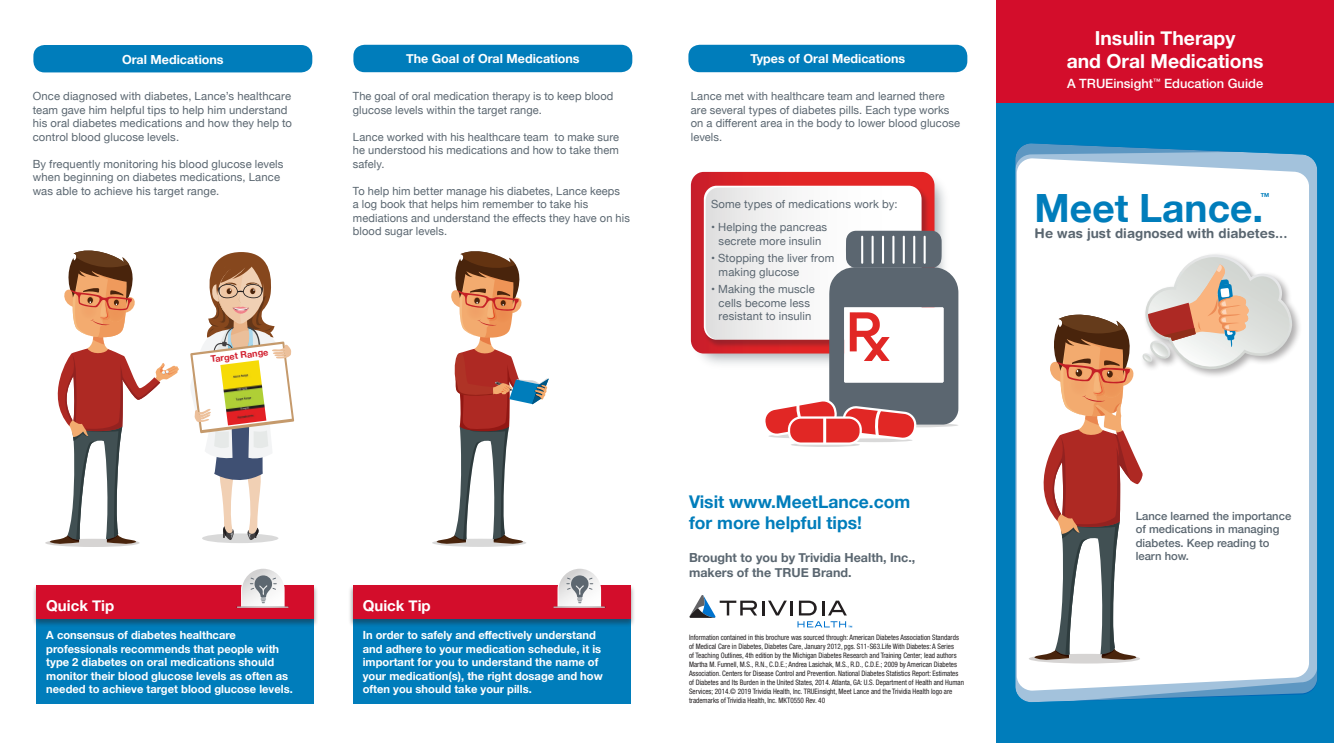
<style>
.page{position:relative;width:1334px;height:743px;background:#fff}
.page>*{position:absolute;margin:0;border:0;box-sizing:border-box;transform-origin:0 0}
.t1{font:700 38.88px "Helvetica Neue";color:#007dbb}
.t2{font:700 19.38px/23.1px "Helvetica Neue";color:#fff;text-align:center}
.t3{font:700 17.5px/21px "Helvetica Neue";color:#007dbb}
.t4{font:700 15px "Helvetica Neue";color:#fff}
.t5{font:700 13.38px "Helvetica Rounded";color:#5a6670}
.t6{font:500 12.88px "Helvetica Neue LT";color:#fff}
.t7{font:700 12.5px "Helvetica Neue";color:#fff}
.t8{font:700 12.5px/15px "Helvetica Neue";color:#5a6670}
.t9{font:11.25px/13.5px "Helvetica Neue";letter-spacing:.01em;color:#5a6670}
.t10{font:700 11.25px/13.5px "Helvetica Neue";color:#fff}
.t11{font:500 11.25px/13.5px "Helvetica Neue";color:#5a6670}
.t12{font:700 9.12px "Helvetica Neue";color:#d2202f}
.t13{font:condensed 7.5px/9px "Helvetica Neue";color:#231f20;scale:.95 1}
.t14{font:700 5.62px "Helvetica Neue";color:#007dbb}
</style>
<div class="page">
<img style="left:690px;top:171px;width:250px;height:188px">
<div style="left:688px;top:45px;width:279px;height:27px;background:#007dbb;border-radius:11px"></div>
<svg style="left:689px;top:595px;width:68px;height:23px"></svg>
<hr style="left:761px;top:600px;width:3px;height:15px;background:#231f20">
<svg style="left:768px;top:600px;width:24px;height:15px"></svg>
<svg style="left:798px;top:600px;width:18px;height:15px"></svg>
<hr style="left:821px;top:600px;width:3px;height:15px;background:#231f20">
<svg style="left:828px;top:600px;width:18px;height:15px"></svg>
<svg style="left:797px;top:621px;width:55px;height:6px"></svg>
<div style="left:33px;top:45px;width:279px;height:27px;background:#007dbb;border-radius:11px"></div>
<svg style="left:996px;top:102px;width:337px;height:640px"></svg>
<div style="left:996px;top:0;width:337px;height:102px;background:#d30d2b"></div>
<div style="left:353px;top:45px;width:279px;height:27px;background:#007dbb;border-radius:11px"></div>
<div style="left:37px;top:586px;width:277px;height:117px;background:#007dbb"></div>
<div style="left:32px;top:584px;width:287px;height:43px;background:#231f20;opacity:.44"></div>
<div style="left:37px;top:585px;width:277px;height:33px;background:#d30d2b"></div>
<img style="left:236px;top:597px;width:53px;height:11px">
<hr style="left:237px;top:606px;width:51px;height:1px;background:#fff">
<svg style="left:241px;top:568px;width:43px;height:39px"></svg>
<div style="left:353px;top:586px;width:277px;height:117px;background:#007dbb"></div>
<div style="left:348px;top:584px;width:287px;height:43px;background:#231f20;opacity:.44"></div>
<div style="left:353px;top:585px;width:277px;height:33px;background:#d30d2b"></div>
<img style="left:553px;top:597px;width:53px;height:11px">
<hr style="left:553px;top:606px;width:51px;height:1px;background:#fff">
<svg style="left:557px;top:568px;width:44px;height:39px"></svg>
<div style="left:1140px;top:252px;width:161px;height:127px;background:#231f20;opacity:.36"></div>
<svg style="left:1025px;top:254px;width:267px;height:409px"></svg>
<svg style="left:432px;top:538px;width:94px;height:9px"></svg>
<svg style="left:436px;top:251px;width:112px;height:294px"></svg>
<svg style="left:190px;top:252px;width:104px;height:291px"></svg>
<img style="left:220px;top:360px;width:46px;height:65px">
<svg style="left:45px;top:250px;width:134px;height:297px"></svg>
<svg style="left:790px;top:442px;width:69px;height:5px"></svg>
<svg style="left:705px;top:186px;width:253px;height:256px"></svg>
<div style="left:789px;top:417px;width:71px;height:26px;background:#e12725;border-radius:12px"></div>
<div style="left:787px;top:416px;width:74px;height:28px;border:2px solid #fff;border-radius:12px"></div>
<hr style="left:823px;top:417px;width:3px;height:26px;background:#fff">
<hr style="left:861px;top:237px;width:2px;height:26px;background:#fff">
<hr style="left:871px;top:237px;width:2px;height:26px;background:#fff">
<hr style="left:881px;top:237px;width:2px;height:26px;background:#fff">
<hr style="left:923px;top:237px;width:2px;height:26px;background:#fff">
<hr style="left:913px;top:237px;width:2px;height:26px;background:#fff">
<hr style="left:902px;top:237px;width:2px;height:26px;background:#fff">
<hr style="left:892px;top:237px;width:2px;height:26px;background:#fff">
<p class="t7" style="left:122px;top:49px;width:103px">Oral Medications</p>
<p class="t9" style="left:33px;top:90px;width:261px">Once diagnosed with diabetes, Lance’s healthcare team gave him helpful tips to help him understand his oral diabetes medications and how they help to control blood glucose levels.</p>
<p class="t9" style="left:33px;top:158px;width:252px">By frequently monitoring his blood glucose levels when beginning on diabetes medications, Lance was able to achieve his target range.</p>
<p class="t7" style="left:406px;top:49px;width:175px">The Goal of Oral Medications</p>
<p class="t9" style="left:353px;top:90px;width:262px">The goal of oral medication therapy is to keep blood glucose levels within the target range.</p>
<p class="t9" style="left:353px;top:131px;width:268px;text-align:justify">Lance worked with his healthcare team to make sure he understood his medications and how to take them safely.</p>
<p class="t9" style="left:353px;top:185px;width:278px">To help him better manage his diabetes, Lance keeps<br>a log book that helps him remember to take his mediations and understand the effects they have on his blood sugar levels.</p>
<p class="t7" style="left:750px;top:49px;width:156px">Types of Oral Medications</p>
<p class="t9" style="left:690px;top:90px;width:271px">Lance met with healthcare team and learned there are several types of diabetes pills. Each type works on a different area in the body to lower blood glucose levels.</p>
<p class="t9" style="left:711px;top:197px;width:188px">Some types of medications work by:</p>
<p class="t9" style="left:711px;top:221px;width:118px;text-align:center">• Helping the pancreas secrete more insulin</p>
<p class="t9" style="left:718px;top:252px;width:117px;text-indent:-8px">• Stopping the liver from making glucose</p>
<p class="t9" style="left:711px;top:283px;width:105px;text-align:center">• Making the muscle cells become less resistant to insulin</p>
<h2 class="t2" style="left:1066px;top:27px;width:198px">Insulin Therapy<br>and Oral Medications</h2>
<p class="t6" style="left:1066px;top:76px;width:197px">A TRUEinsight<sup>™</sup> Education Guide</p>
<p class="t14" style="left:1260px;top:190px;width:10px">TM</p>
<h1 class="t1" style="left:1034px;top:178px;width:230px">Meet Lance.</h1>
<p class="t5" style="left:1034px;top:225px;width:254px">He was just diagnosed with diabetes...</p>
<p class="t12" style="left:210px;top:353px;width:60px;rotate:-7deg">Target Range</p>
<h3 class="t3" style="left:689px;top:492px;width:223px">Visit www.MeetLance.com for more helpful tips!</h3>
<p class="t8" style="left:689px;top:550px;width:228px">Brought to you by Trividia Health, Inc., makers of the TRUE Brand.</p>
<p class="t11" style="left:1135px;top:508px;width:157px">Lance learned the importance of medications in managing diabetes. Keep reading to learn how.</p>
<h3 class="t4" style="left:46px;top:593px;width:70px">Quick Tip</h3>
<h3 class="t4" style="left:363px;top:593px;width:70px">Quick Tip</h3>
<p class="t10" style="left:46px;top:628px;width:248px">A consensus of diabetes healthcare professionals recommends that people with type 2 diabetes on oral medications should monitor their blood glucose levels as often as needed to achieve target blood glucose levels.</p>
<p class="t10" style="left:363px;top:628px;width:241px">In order to safely and effectively understand and adhere to your medication schedule, it is important for you to understand the name of your medication(s), the right dosage and how often you should take your pills.</p>
<p class="t13" style="left:689px;top:632px;width:291px">Information contained in this brochure was sourced through: American Diabetes Association Standards of Medical Care in Diabetes, Diabetes Care, January 2012, pgs. S11-S63.Life With Diabetes: A Series<br>of Teaching Outlines, 4th edition by the Michigan Diabetes Research and Training Center; lead authors Martha M. Funnell, M.S., R.N., C.D.E.; Andrea Lasichak, M.S., R.D., C.D.E.; 2009 by American Diabetes Association. Centers for Disease Control and Prevention. National Diabetes Statistics Report: Estimates of Diabetes and Its Burden in the United States, 2014. Atlanta, GA: U.S. Department of Health and Human Services; 2014.© 2019 Trividia Health, Inc. TRUEinsight, Meet Lance and the Trividia Health logo are trademarks of Trividia Health, Inc. MKT0550 Rev. 40</p>
</div>
